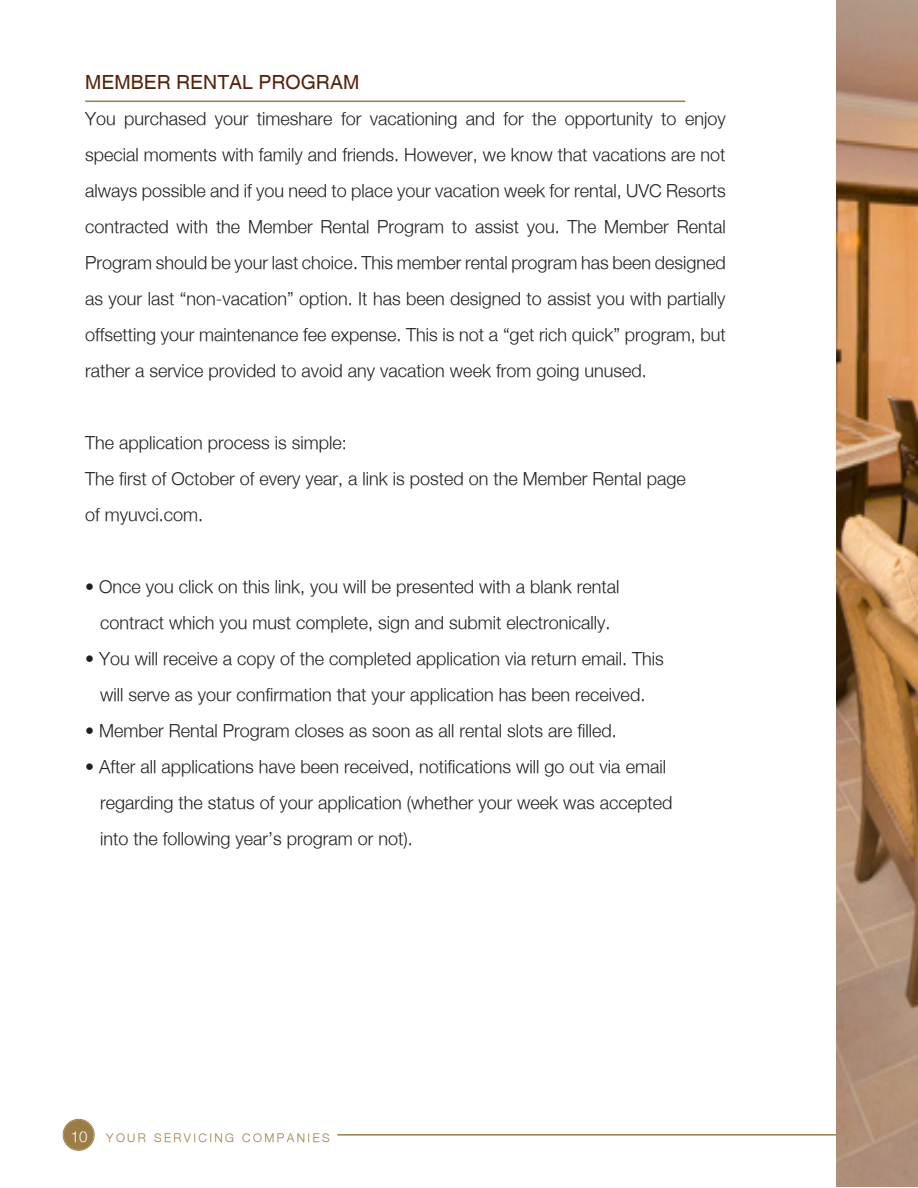
<style>
.page{position:relative;width:918px;height:1188px;background:#fff}
.page>*{position:absolute;margin:0;border:0;box-sizing:border-box;transform-origin:0 0}
.t1{font:19.5px "Helvetica";color:#56220b}
.t2{font:300 18px/36px "Helvetica Neue";color:#231f20;text-align:justify}
.t3{font:300 15px "Helvetica Neue";color:#fff}
.t4{font:300 12px "Helvetica Neue";letter-spacing:.2em;color:#9b7d47}
</style>
<div class="page">
<div style="left:64px;top:1120px;width:30px;height:30px;background:#9b7d47;border-radius:50%"></div>
<div style="left:63px;top:1119px;width:31px;height:31px;border:1px solid #9b7d47;border-radius:50%"></div>
<div style="left:64px;top:1120px;width:29px;height:29px;border:1px solid #9b7d47;border-radius:50%"></div>
<hr style="left:337px;top:1134px;width:581px;height:2px;background:#9b7d47">
<hr style="left:85px;top:101px;width:600px;height:1px;background:#9b7d47">
<img style="left:836px;top:0;width:82px;height:1186px">
<p class="t1" style="left:85px;top:70px;width:276px">MEMBER RENTAL PROGRAM</p>
<p class="t2" style="left:85px;top:100px;width:642px">You purchased your timeshare for vacationing and for the opportunity to enjoy special moments with family and friends. However, we know that vacations are not always possible and if you need to place your vacation week for rental, UVC Resorts contracted with the Member Rental Program to assist you. The Member Rental Program should be your last choice. This member rental program has been designed as your last “non-vacation” option. It has been designed to assist you with partially offsetting your maintenance fee expense. This is not a “get rich quick” program, but rather a service provided to avoid any vacation week from going unused.</p>
<p class="t2" style="left:85px;top:424px;width:263px">The application process is simple:</p>
<p class="t2" style="left:85px;top:460px;width:602px">The first of October of every year, a link is posted on the Member Rental page</p>
<p class="t2" style="left:85px;top:496px;width:120px">of myuvci.com.</p>
<p class="t2" style="left:85px;top:568px;width:536px">• Once you click on this link, you will be presented with a blank rental</p>
<p class="t2" style="left:100px;top:604px;width:512px">contract which you must complete, sign and submit electronically.</p>
<p class="t2" style="left:85px;top:640px;width:580px">• You will receive a copy of the completed application via return email. This</p>
<p class="t2" style="left:100px;top:676px;width:547px">will serve as your confirmation that your application has been received.</p>
<p class="t2" style="left:85px;top:712px;width:533px">• Member Rental Program closes as soon as all rental slots are filled.</p>
<p class="t2" style="left:85px;top:748px;width:582px">• After all applications have been received, notifications will go out via email</p>
<p class="t2" style="left:100px;top:784px;width:574px">regarding the status of your application (whether your week was accepted</p>
<p class="t2" style="left:100px;top:820px;width:314px">into the following year’s program or not).</p>
<p class="t3" style="left:71px;top:1127px;width:18px">10</p>
<p class="t4" style="left:106px;top:1130px;width:225px">YOUR SERVICING COMPANIES</p>
</div>
